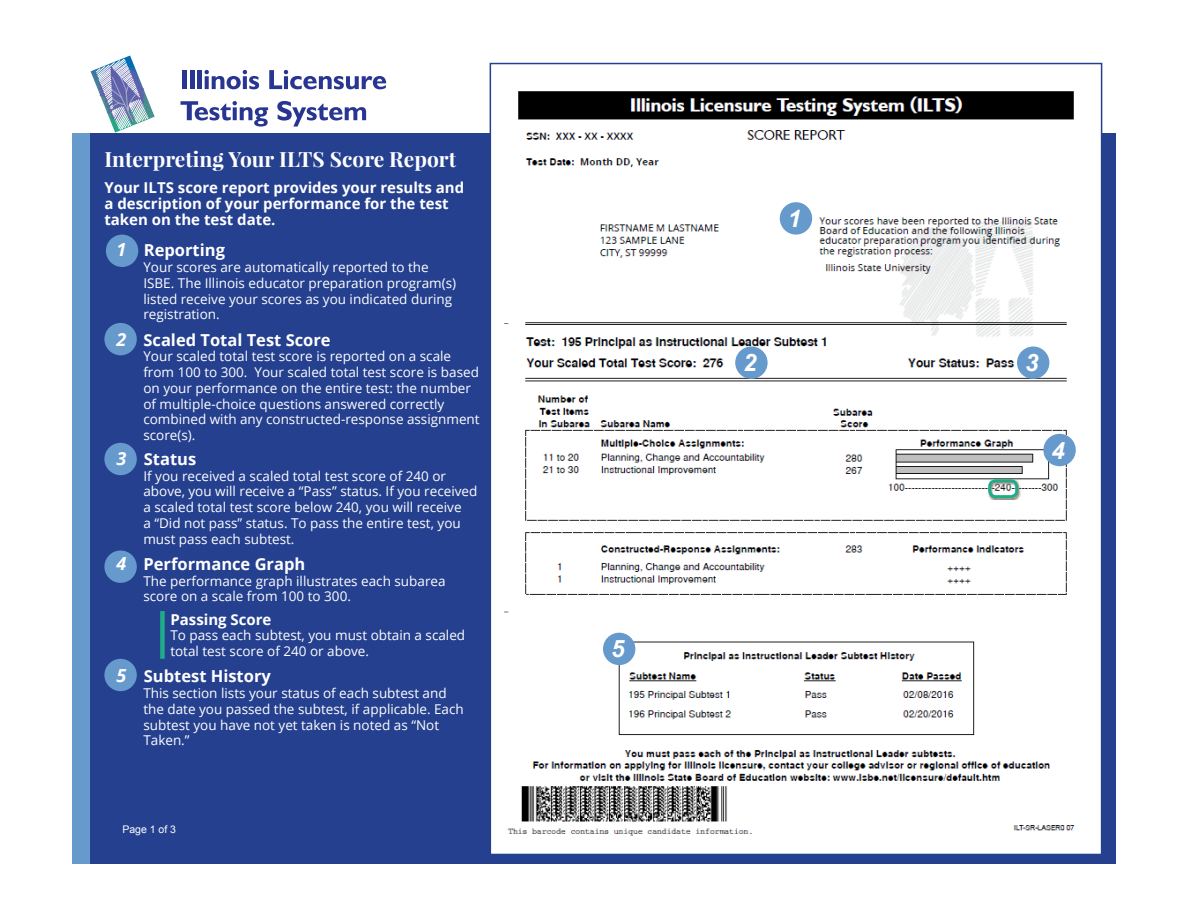
<style>
.page{position:relative;width:1188px;height:918px;background:#fff}
.page>*{position:absolute;margin:0;border:0;box-sizing:border-box;transform-origin:0 0}
.t1{font:italic 700 24px "Arial";color:#fff}
.t2{font:700 21px "Playfair Display";color:#fff}
.t3{font:700 16.5px "Open Sans";color:#fff}
.t4{font:700 15px/15.8px "Open Sans";color:#fff}
.t5{font:13.5px/15.8px "Open Sans";color:#fff}
.t6{font:10.5px "Arial";color:#fff}
.s1{font-style:italic;font-size:18px}
</style>
<div class="page">
<div style="left:72px;top:133px;width:113px;height:731px;background:#69c"></div>
<div style="left:90px;top:133px;width:1026px;height:731px;background:#25408f"></div>
<svg style="left:91px;top:56px;width:64px;height:77px"></svg>
<div style="left:182px;top:70px;width:5px;height:19px;background:#283691"></div>
<hr style="left:191px;top:70px;width:4px;height:19px;background:#283691">
<hr style="left:198px;top:70px;width:4px;height:19px;background:#283691">
<svg style="left:205px;top:70px;width:54px;height:19px"></svg>
<svg style="left:269px;top:70px;width:117px;height:19px"></svg>
<svg style="left:181px;top:101px;width:87px;height:26px"></svg>
<svg style="left:277px;top:101px;width:89px;height:26px"></svg>
<img style="left:493px;top:91px;width:606px;height:761px">
<div style="left:104px;top:659px;width:33px;height:32px;background:#69c;border-radius:50%"></div>
<div style="left:104px;top:443px;width:33px;height:32px;background:#69c;border-radius:50%"></div>
<div style="left:104px;top:323px;width:33px;height:32px;background:#69c;border-radius:50%"></div>
<div style="left:106px;top:235px;width:32px;height:32px;background:#69c;border-radius:50%"></div>
<div style="left:104px;top:551px;width:33px;height:32px;background:#69c;border-radius:50%"></div>
<div style="left:735px;top:347px;width:33px;height:32px;background:#69c;border-radius:50%"></div>
<div style="left:160px;top:611px;width:5px;height:48px;background:#1fac89"></div>
<div style="left:603px;top:633px;width:32px;height:32px;background:#69c;border-radius:50%"></div>
<div style="left:780px;top:202px;width:32px;height:33px;background:#69c;border-radius:50%"></div>
<svg style="left:988px;top:479px;width:32px;height:21px"></svg>
<div style="left:988px;top:479px;width:30px;height:19px;border:3px solid #1fac89;border-radius:6px"></div>
<div style="left:1043px;top:434px;width:33px;height:32px;background:#69c;border-radius:50%"></div>
<div style="left:1017px;top:347px;width:32px;height:32px;background:#69c;border-radius:50%"></div>
<p class="t2" style="left:104px;top:146px;width:353px">Interpreting Your ILTS Score Report</p>
<p class="t4" style="left:104px;top:180px;width:361px">Your ILTS score report provides your results and a description of your performance for the test taken on the test date.</p>
<p class="t3" style="left:116px;top:239px;width:110px"><span class="s1">1</span> Reporting</p>
<p class="t5" style="left:143px;top:259px;width:314px">Your scores are automatically reported to the ISBE. The Illinois educator preparation program(s) listed receive your scores as you indicated during registration.</p>
<p class="t3" style="left:116px;top:328px;width:216px"><span class="s1">2</span> Scaled Total Test Score</p>
<p class="t5" style="left:143px;top:348px;width:338px">Your scaled total test score is reported on a scale from 100 to 300. Your scaled total test score is based on your performance on the entire test: the number of multiple-choice questions answered correctly combined with any constructed-response assignment score(s).</p>
<p class="t3" style="left:116px;top:447px;width:81px"><span class="s1">3</span> Status</p>
<p class="t5" style="left:143px;top:467px;width:335px">If you received a scaled total test score of 240 or above, you will receive a “Pass” status. If you received a scaled total test score below 240, you will receive<br>a “Did not pass” status. To pass the entire test, you must pass each subtest.</p>
<p class="t3" style="left:116px;top:552px;width:190px"><span class="s1">4</span> Performance Graph</p>
<p class="t5" style="left:143px;top:572px;width:304px">The performance graph illustrates each subarea score on a scale from 100 to 300.</p>
<p class="t4" style="left:170px;top:611px;width:103px">Passing Score</p>
<p class="t5" style="left:170px;top:627px;width:296px">To pass each subtest, you must obtain a scaled total test score of 240 or above.</p>
<p class="t3" style="left:116px;top:665px;width:156px"><span class="s1">5</span> Subtest History</p>
<p class="t5" style="left:143px;top:685px;width:322px">This section lists your status of each subtest and the date you passed the subtest, if applicable. Each subtest you have not yet taken is noted as “Not Taken.”</p>
<p class="t6" style="left:122px;top:822px;width:55px">Page 1 of 3</p>
<p class="t1" style="left:611px;top:633px;width:15px">5</p>
<p class="t1" style="left:788px;top:202px;width:15px">1</p>
<p class="t1" style="left:743px;top:347px;width:15px">2</p>
<p class="t1" style="left:1025px;top:347px;width:15px">3</p>
<p class="t1" style="left:1051px;top:434px;width:15px">4</p>
</div>
